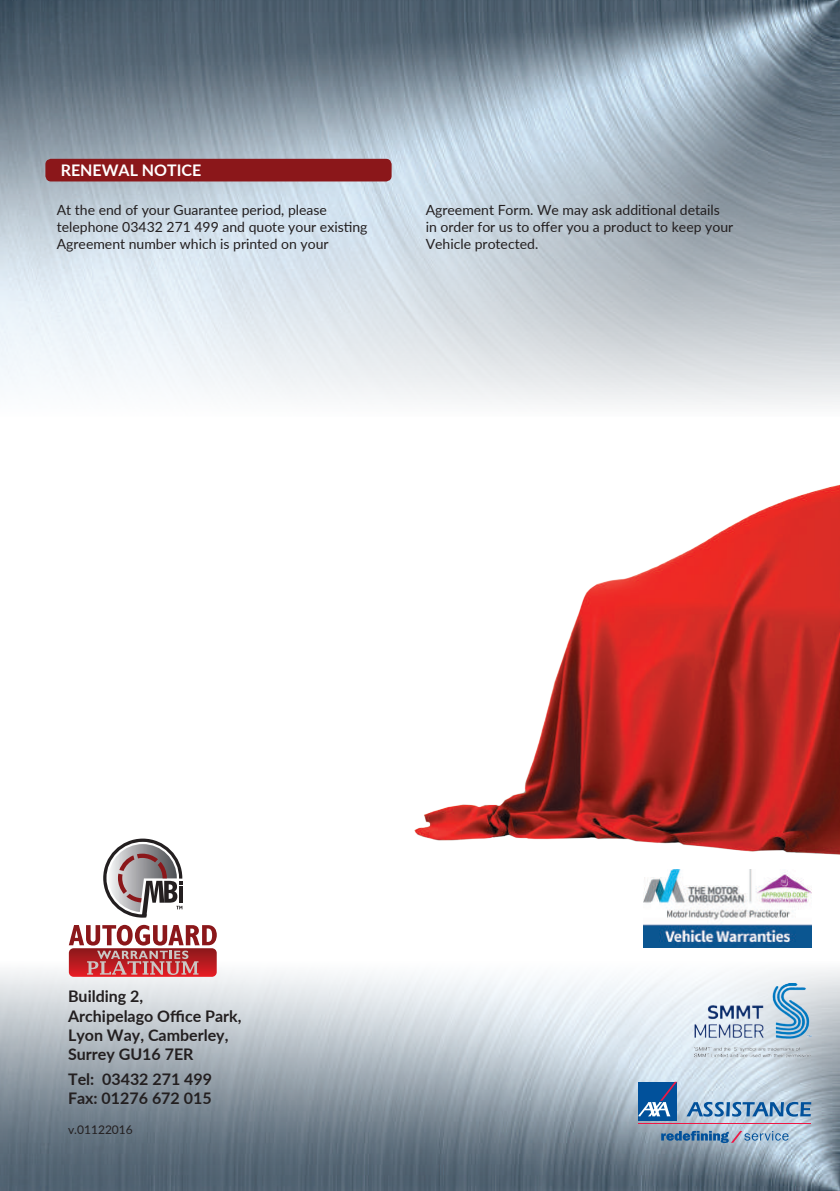
<style>
.page{position:relative;width:840px;height:1191px;background:#fff}
.page>*{position:absolute;margin:0;border:0;box-sizing:border-box;transform-origin:0 0}
.t1{font:700 16px/19.2px "Lato";color:#231f20}
.t2{font:700 16px "Lato";color:#fff}
.t3{font:14px/16.8px "Lato";color:#231f20}
.t4{font:12px "Lato";color:#231f20}
</style>
<div class="page">
<img style="left:0;top:961px;width:839px;height:230px">
<img style="left:0;top:0;width:839px;height:405px">
<svg style="left:69px;top:925px;width:148px;height:51px"></svg>
<svg style="left:103px;top:838px;width:79px;height:79px"></svg>
<img style="left:414px;top:485px;width:425px;height:409px">
<img style="left:642px;top:869px;width:169px;height:78px">
<img style="left:693px;top:983px;width:118px;height:74px">
<svg style="left:660px;top:1130px;width:128px;height:13px;background:#7a9bbb"></svg>
<div style="left:638px;top:1081px;width:38px;height:39px;background:linear-gradient(to right,#01519b,#01519b)"></div>
<svg style="left:638px;top:1081px;width:38px;height:35px"></svg>
<hr style="left:638px;top:1123px;width:172px;height:1px;background:#ed1845">
<svg style="left:686px;top:1101px;width:124px;height:15px;background:#729dc3"></svg>
<div style="left:45px;top:159px;width:346px;height:22px;background:#8b171a;border-radius:6px"></div>
<p class="t2" style="left:61px;top:158px;width:142px">RENEWAL NOTICE</p>
<p class="t3" style="left:57px;top:201px;width:312px">At the end of your Guarantee period, please telephone 03432 271 499 and quote your existing<br>Agreement number which is printed on your</p>
<p class="t3" style="left:425px;top:201px;width:309px">Agreement Form. We may ask additional details in order for us to offer you a product to keep your<br>Vehicle protected.</p>
<p class="t1" style="left:68px;top:986px;width:175px">Building 2,<br>Archipelago Office Park,<br>Lyon Way, Camberley,<br>Surrey GU16 7ER</p>
<p class="t1" style="left:68px;top:1068px;width:145px">Tel: 03432 271 499<br>Fax: 01276 672 015</p>
<p class="t4" style="left:68px;top:1121px;width:66px">v.01122016</p>
</div>
